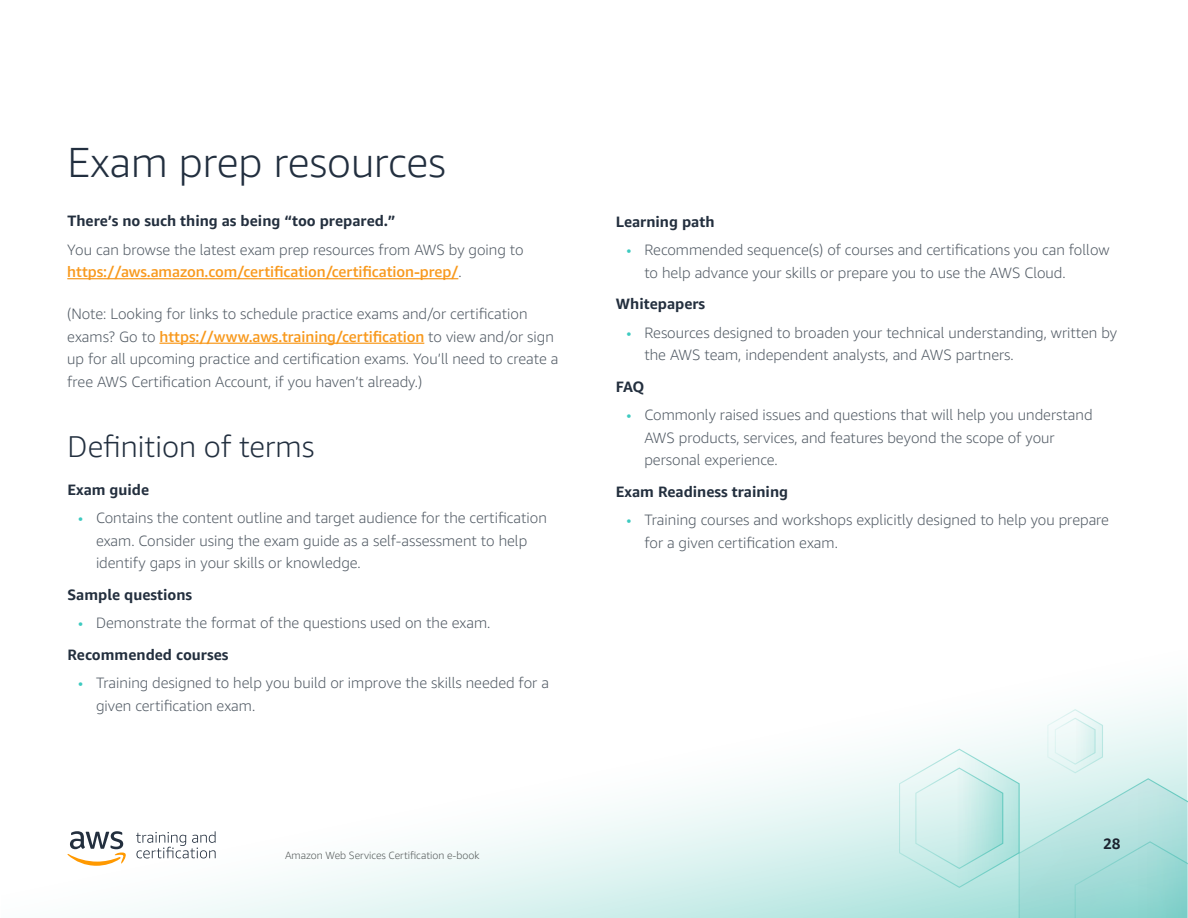
<style>
.page{position:relative;width:1188px;height:918px;background:#fff}
.page>*{position:absolute;margin:0;border:0;box-sizing:border-box;transform-origin:0 0}
.t1{font:300 42px "Amazon Ember";color:#222f3f}
.t2{font:300 30px "Amazon Ember";color:#222f3f}
.t3{font:300 15px/22.5px "Amazon Ember";color:#515a64}
.t4{font:500 15px/22.5px "Amazon Ember";letter-spacing:-.005em;color:#f8991d}
.t5{font:700 15px "Amazon Ember";color:#232f3e}
.t6{font:700 15px "Amazon Ember";color:#1c232f}
.t7{font:300 10.5px "Amazon Ember";color:#545959}
.s1{font-weight:300;color:#515a64}
.s2{font-weight:500;color:#f8991d}
.s3{color:#3dcac0}
.s4{font-weight:700;color:#232f3e}
</style>
<div class="page">
<svg style="left:110px;top:693px;width:1077px;height:225px"></svg>
<svg style="left:899px;top:709px;width:288px;height:209px"></svg>
<svg style="left:136px;top:831px;width:80px;height:27px"></svg>
<svg style="left:67px;top:831px;width:59px;height:35px"></svg>
<hr style="left:67px;top:278px;width:391px;height:1px;background:#f8991d">
<hr style="left:159px;top:343px;width:265px;height:1px;background:#f8991d">
<h1 class="t1" style="left:68px;top:136px;width:380px">Exam prep resources</h1>
<p class="t5" style="left:68px;top:212px;width:330px">There’s no such thing as being “too prepared.”</p>
<p class="t4" style="left:67px;top:238px;width:458px"><span class="s1">You can browse the latest exam prep resources from AWS by going to </span>https://aws.amazon.com/certification/certification-prep/<span class="s1">.</span></p>
<p class="t3" style="left:67px;top:303px;width:493px">(Note: Looking for links to schedule practice exams and/or certification exams? Go to <span class="s2">https://www.aws.training/certification</span> to view and/or sign up for all upcoming practice and certification exams. You’ll need to create a free AWS Certification Account, if you haven’t already.)</p>
<h2 class="t2" style="left:68px;top:428px;width:248px">Definition of terms</h2>
<p class="t5" style="left:68px;top:480px;width:83px">Exam guide</p>
<p class="t3" style="left:96px;top:507px;width:452px;text-indent:-18px"><span class="s3">•</span> Contains the content outline and target audience for the certification exam. Consider using the exam guide as a self-assessment to help identify gaps in your skills or knowledge.</p>
<p class="t5" style="left:68px;top:585px;width:126px">Sample questions</p>
<p class="t3" style="left:68px;top:607px;width:424px;line-height:31.5px;text-indent:10px"><span class="s3">•</span> Demonstrate the format of the questions used on the exam.<br><span class="s4">Recommended courses</span></p>
<p class="t3" style="left:96px;top:672px;width:454px;text-indent:-18px"><span class="s3">•</span> Training designed to help you build or improve the skills needed for a given certification exam.</p>
<p class="t7" style="left:285px;top:849px;width:196px">Amazon Web Services Certification e-book</p>
<p class="t5" style="left:616px;top:212px;width:100px">Learning path</p>
<p class="t3" style="left:644px;top:239px;width:467px;text-indent:-18px"><span class="s3">•</span> Recommended sequence(s) of courses and certifications you can follow to help advance your skills or prepare you to use the AWS Cloud.</p>
<p class="t5" style="left:616px;top:294px;width:91px">Whitepapers</p>
<p class="t3" style="left:644px;top:321px;width:474px;text-indent:-18px"><span class="s3">•</span> Resources designed to broaden your technical understanding, written by the AWS team, independent analysts, and AWS partners.</p>
<p class="t5" style="left:616px;top:377px;width:30px">FAQ</p>
<p class="t3" style="left:644px;top:404px;width:450px;text-indent:-18px"><span class="s3">•</span> Commonly raised issues and questions that will help you understand<br>AWS products, services, and features beyond the scope of your personal experience.</p>
<p class="t5" style="left:616px;top:482px;width:174px">Exam Readiness training</p>
<p class="t3" style="left:644px;top:509px;width:466px;text-indent:-18px"><span class="s3">•</span> Training courses and workshops explicitly designed to help you prepare for a given certification exam.</p>
<p class="t6" style="left:1103px;top:834px;width:19px">28</p>
</div>
